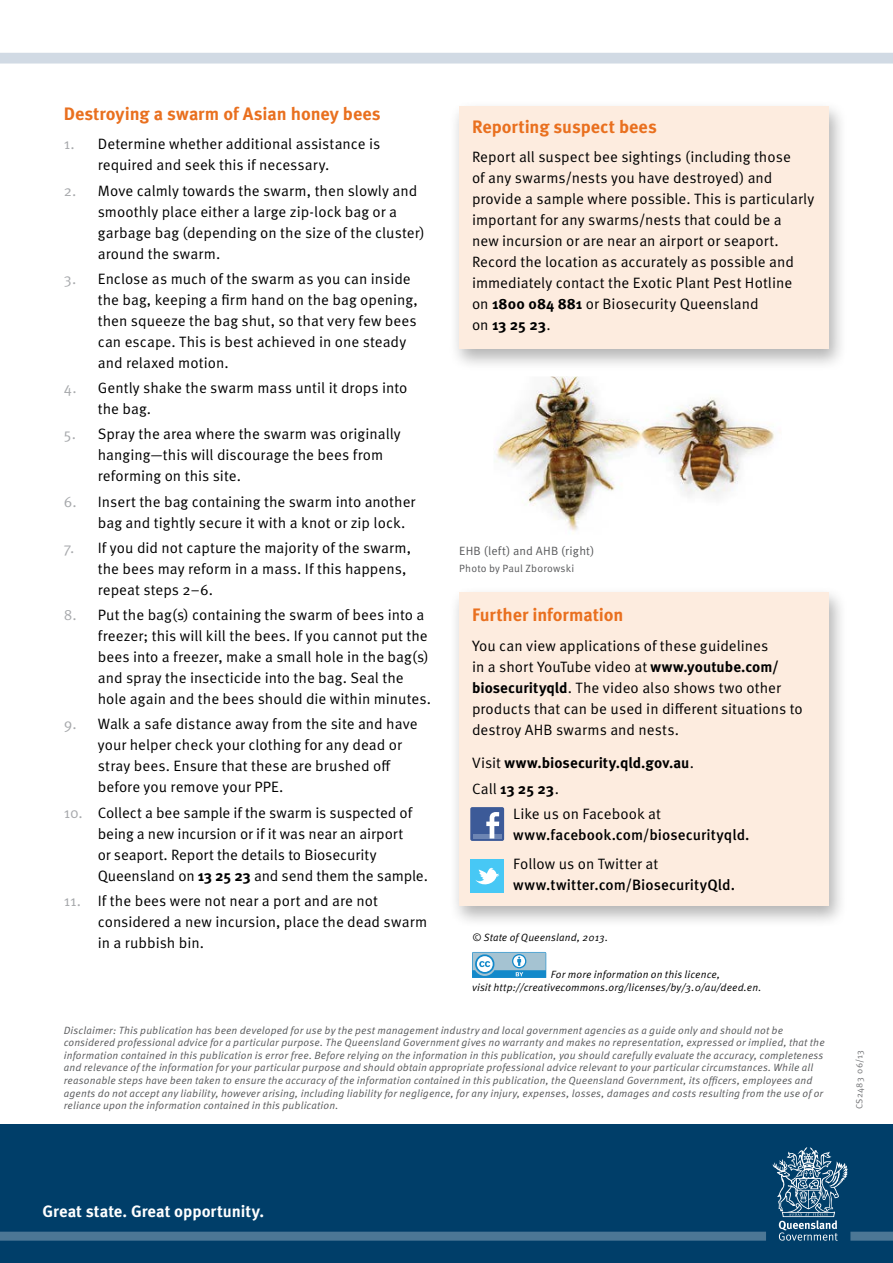
<style>
.page{position:relative;width:893px;height:1263px;background:#fff}
.page>*{position:absolute;margin:0;border:0;box-sizing:border-box;transform-origin:0 0}
.h01{font:700 18px "Meta OT";letter-spacing:-.005em;color:#e9701f}
.t1{font:700 16.5px "Meta OT";color:#fff}
.body{font:15px/21px "Meta OT";color:#000}
.body-2{font:500 15px/21px "Meta OT";letter-spacing:.005em;color:#000}
.body-3{font:700 15px "Meta OT";color:#000}
.t2{font:12px "Meta OT";letter-spacing:.015em;color:#58595b}
.note{font:italic 10.5px/12.6px "Meta OT";letter-spacing:.015em;color:#58595b}
.note-2{font:italic 10.5px/12.6px "Meta OT";letter-spacing:.015em;color:#000}
.t3{font:10.5px "Meta OT";letter-spacing:.02em;color:#58595b}
.cs{font:9px "Meta OT";letter-spacing:.03em;color:#6d6e71}
.s1{color:#a7a9ac}
.s2{font-weight:700}
.s3{font-weight:400}
</style>
<div class="page">
<div style="left:0;top:53px;width:893px;height:11px;background:#d1dae4"></div>
<div style="left:0;top:1124px;width:893px;height:139px;background:#003e69"></div>
<svg style="left:773px;top:1147px;width:75px;height:94px"></svg>
<div style="left:0;top:1232px;width:766px;height:9px;background:#4c7795"></div>
<div style="left:850px;top:1232px;width:43px;height:9px;background:#4c7795"></div>
<div style="left:449px;top:586px;width:399px;height:342px;background:#000;opacity:.3"></div>
<div style="left:459px;top:592px;width:370px;height:314px;background:#fdecdf"></div>
<div style="left:449px;top:100px;width:399px;height:271px;background:#000;opacity:.3"></div>
<div style="left:459px;top:106px;width:370px;height:243px;background:#fdecdf"></div>
<svg style="left:472px;top:952px;width:74px;height:26px"></svg>
<img style="left:495px;top:376px;width:279px;height:155px">
<div style="left:470px;top:807px;width:34px;height:34px;background:#3c5a98;border-radius:2px"></div>
<hr style="left:473px;top:834px;width:29px;height:4px;background:#6d85b3">
<svg style="left:486px;top:812px;width:13px;height:26px"></svg>
<div style="left:470px;top:859px;width:34px;height:34px;background:#47c8f5"></div>
<svg style="left:475px;top:868px;width:24px;height:17px"></svg>
<p class="h01" style="left:64px;top:102px;width:318px">Destroying a swarm of Asian honey bees</p>
<p class="body" style="left:98px;top:134px;width:284px;text-indent:-34px"><span class="s1">1.</span> Determine whether additional assistance is required and seek this if necessary.</p>
<p class="body" style="left:98px;top:180px;width:328px;text-indent:-34px"><span class="s1">2.</span> Move calmly towards the swarm, then slowly and smoothly place either a large zip-lock bag or a garbage bag (depending on the size of the cluster) around the swarm.</p>
<p class="body" style="left:98px;top:268px;width:321px;text-indent:-34px"><span class="s1">3.</span> Enclose as much of the swarm as you can inside the bag, keeping a firm hand on the bag opening, then squeeze the bag shut, so that very few bees can escape. This is best achieved in one steady and relaxed motion.</p>
<p class="body" style="left:98px;top:378px;width:311px;text-indent:-34px"><span class="s1">4.</span> Gently shake the swarm mass until it drops into the bag.</p>
<p class="body" style="left:98px;top:424px;width:305px;text-indent:-34px"><span class="s1">5.</span> Spray the area where the swarm was originally hanging—this will discourage the bees from reforming on this site.</p>
<p class="body" style="left:98px;top:491px;width:319px;text-indent:-34px"><span class="s1">6.</span> Insert the bag containing the swarm into another bag and tightly secure it with a knot or zip lock.</p>
<p class="body" style="left:98px;top:537px;width:315px;text-indent:-34px"><span class="s1">7.</span> If you did not capture the majority of the swarm, the bees may reform in a mass. If this happens, repeat steps 2–6.</p>
<p class="body" style="left:98px;top:605px;width:335px;text-indent:-34px"><span class="s1">8.</span> Put the bag(s) containing the swarm of bees into a freezer; this will kill the bees. If you cannot put the bees into a freezer, make a small hole in the bag(s) and spray the insecticide into the bag. Seal the hole again and the bees should die within minutes.</p>
<p class="body" style="left:98px;top:714px;width:321px;text-indent:-34px"><span class="s1">9.</span> Walk a safe distance away from the site and have your helper check your clothing for any dead or stray bees. Ensure that these are brushed off before you remove your PPE.</p>
<p class="body" style="left:98px;top:802px;width:332px;text-indent:-34px"><span class="s1">10.</span> Collect a bee sample if the swarm is suspected of being a new incursion or if it was near an airport<br>or seaport. Report the details to Biosecurity Queensland on <span class="s2">13 25 23</span> and send them the sample.</p>
<p class="body" style="left:98px;top:890px;width:331px;text-indent:-34px"><span class="s1">11.</span> If the bees were not near a port and are not considered a new incursion, place the dead swarm in a rubbish bin.</p>
<p class="h01" style="left:472px;top:115px;width:186px">Reporting suspect bees</p>
<p class="body" style="left:472px;top:147px;width:344px">Report all suspect bee sightings (including those<br>of any swarms/nests you have destroyed) and provide a sample where possible. This is particularly important for any swarms/nests that could be a<br>new incursion or are near an airport or seaport.<br>Record the location as accurately as possible and immediately contact the Exotic Plant Pest Hotline<br>on <span class="s2">1800 084 881</span> or Biosecurity Queensland<br>on <span class="s2">13 25 23</span>.</p>
<p class="t2" style="left:459px;top:544px;width:137px">EHB (left) and AHB (right)</p>
<p class="t3" style="left:459px;top:562px;width:117px">Photo by Paul Zborowski</p>
<p class="h01" style="left:472px;top:603px;width:153px">Further information</p>
<p class="body" style="left:472px;top:635px;width:332px">You can view applications of these guidelines<br>in a short YouTube video at <span class="s2">www.youtube.com/ biosecurityqld</span>. The video also shows two other products that can be used in different situations to destroy AHB swarms and nests.</p>
<p class="body-3" style="left:472px;top:754px;width:223px"><span class="s3">Visit</span> www.biosecurity.qld.gov.au<span class="s3">.</span></p>
<p class="body-3" style="left:472px;top:779px;width:88px"><span class="s3">Call</span> 13 25 23<span class="s3">.</span></p>
<p class="body-2" style="left:513px;top:803px;width:238px"><span class="s3">Like us on Facebook at </span>www.facebook.com/biosecurityqld.</p>
<p class="body-2" style="left:513px;top:854px;width:223px"><span class="s3">Follow us on Twitter at </span>www.twitter.com/BiosecurityQld.</p>
<p class="note-2" style="left:472px;top:931px;width:138px">© State of Queensland, 2013.</p>
<p class="note-2" style="left:472px;top:968px;width:291px;text-indent:79px">For more information on this licence,<br>visit http://creativecommons.org/licenses/by/3.0/au/deed.en.</p>
<p class="note" style="left:64px;top:1024px;width:762px">Disclaimer: This publication has been developed for use by the pest management industry and local government agencies as a guide only and should not be considered professional advice for a particular purpose. The Queensland Government gives no warranty and makes no representation, expressed or implied, that the information contained in this publication is error free. Before relying on the information in this publication, you should carefully evaluate the accuracy, completeness and relevance of the information for your particular purpose and should obtain appropriate professional advice relevant to your particular circumstances. While all reasonable steps have been taken to ensure the accuracy of the information contained in this publication, the Queensland Government, its officers, employees and agents do not accept any liability, however arising, including liability for negligence, for any injury, expenses, losses, damages and costs resulting from the use of or reliance upon the information contained in this publication.</p>
<p class="cs" style="left:854px;top:1109px;width:60px;rotate:-90deg">CS2483 06/13</p>
<p class="t1" style="left:43px;top:1201px;width:223px">Great state. Great opportunity.</p>
</div>
